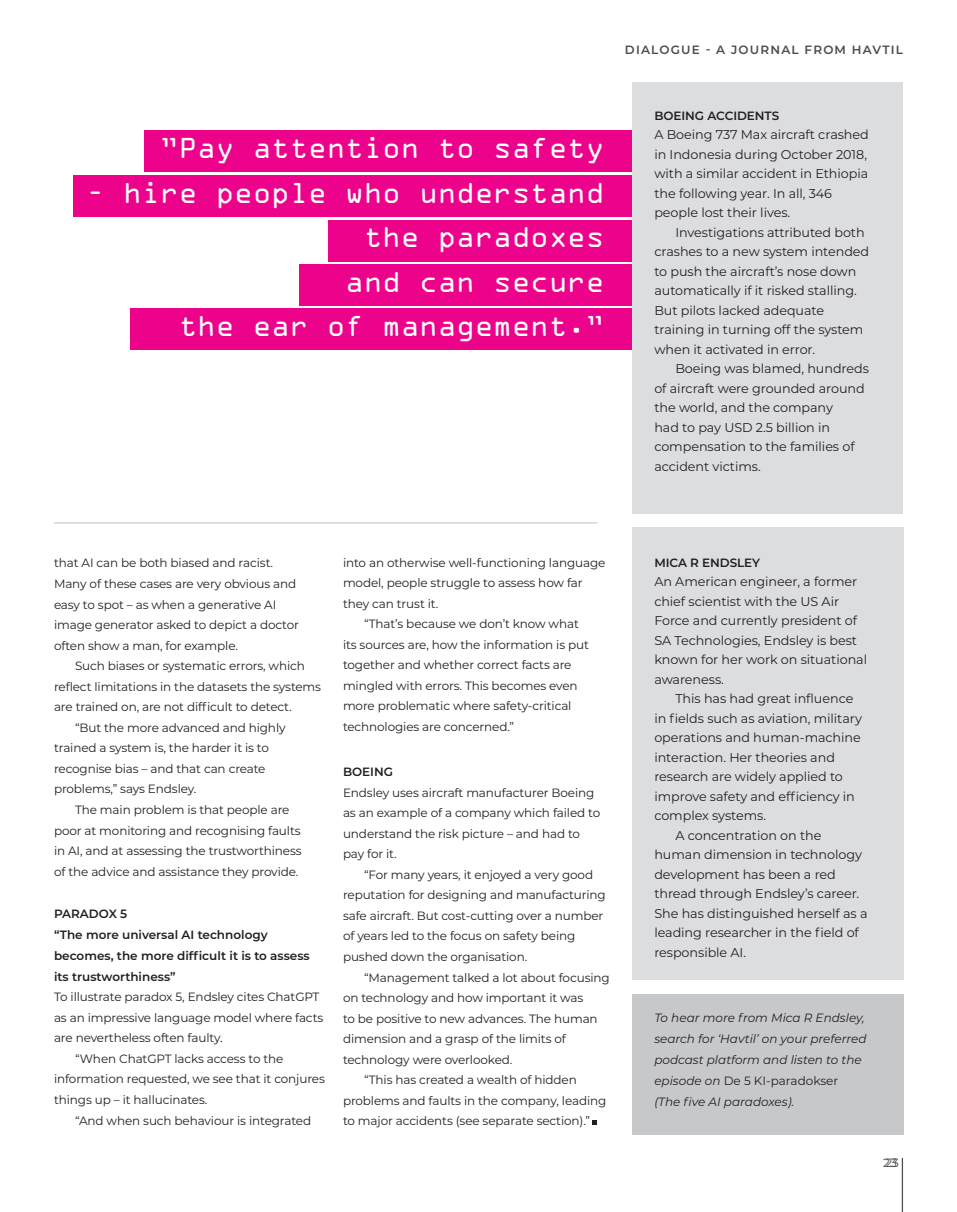
<style>
.page{position:relative;width:957px;height:1212px;background:#fff}
.page>*{position:absolute;margin:0;border:0;box-sizing:border-box;transform-origin:0 0}
.t1{font:30.6px/44.5px "OCRA Extended";color:#fff;text-align:right}
.brødtekst{font:12.75px/19.5px "Montserrat";letter-spacing:-.005em;color:#231f20}
.brødtekst-2{font:12px/20.5px "Montserrat";letter-spacing:-.01em;color:#231f20}
.brødtekst-3{font:italic 12px/21px "Montserrat";color:#231f20}
.spørsmål{font:600 12px/21px "Montserrat";color:#231f20}
.t2{font:600 12px "Montserrat";letter-spacing:.1em;color:#4b4c4d}
.brødtekst-4{font:600 12px "Montserrat";letter-spacing:-.005em;color:#231f20}
.deloverskrift{font:600 12px "Montserrat";color:#231f20}
.t3{font:12px "Montserrat";color:#4b4c4d}
.s1{font-style:normal}
</style>
<div class="page">
<div style="left:144px;top:130px;width:527px;height:41px;background:#ed028c"></div>
<div style="left:73px;top:175px;width:598px;height:42px;background:#ed028c"></div>
<div style="left:328px;top:220px;width:343px;height:41px;background:#ed028c"></div>
<div style="left:300px;top:264px;width:371px;height:42px;background:#ed028c"></div>
<div style="left:130px;top:309px;width:541px;height:41px;background:#ed028c"></div>
<hr style="left:54px;top:522px;width:543px;height:1px;background:#c0c1c4">
<hr style="left:902px;top:1158px;width:1px;height:54px;background:#4b4c4d">
<svg style="left:592px;top:1120px;width:5px;height:4px"></svg>
<div style="left:632px;top:527px;width:271px;height:453px;background:#dcdddf"></div>
<div style="left:632px;top:83px;width:270px;height:431px;background:#dcdddf"></div>
<div style="left:632px;top:994px;width:271px;height:140px;background:#c7c8ca"></div>
<h1 class="t1" style="left:160px;top:125px;width:445px">”Pay attention to safety</h1>
<h1 class="t1" style="left:86px;top:170px;width:519px">– hire people who understand the paradoxes<br>and can secure<br>the ear of management.”</h1>
<p class="t2" style="left:625px;top:41px;width:279px">DIALOGUE - A JOURNAL FROM HAVTIL</p>
<p class="brødtekst-4" style="left:654px;top:107px;width:126px">BOEING ACCIDENTS</p>
<p class="brødtekst" style="left:654px;top:125px;width:216px">A Boeing 737 Max aircraft crashed in Indonesia during October 2018, with a similar accident in Ethiopia the following year. In all, 346 people lost their lives.</p>
<p class="brødtekst" style="left:654px;top:222px;width:216px;text-indent:21px">Investigations attributed both crashes to a new system intended to push the aircraft’s nose down automatically if it risked stalling.<br>But pilots lacked adequate training in turning off the system when it activated in error.</p>
<p class="brødtekst" style="left:654px;top:359px;width:216px;text-indent:21px">Boeing was blamed, hundreds of aircraft were grounded around the world, and the company<br>had to pay USD 2.5 billion in compensation to the families of accident victims.</p>
<p class="brødtekst-2" style="left:54px;top:552px;width:220px">that AI can be both biased and racist.</p>
<p class="brødtekst-2" style="left:54px;top:573px;width:246px">Many of these cases are very obvious and easy to spot – as when a generative AI image generator asked to depict a doctor often show a man, for example.</p>
<p class="brødtekst-2" style="left:54px;top:655px;width:269px;text-indent:21px">Such biases or systematic errors, which reflect limitations in the datasets the systems are trained on, are not difficult to detect.</p>
<p class="brødtekst-2" style="left:54px;top:717px;width:233px;text-indent:21px">“But the more advanced and highly trained a system is, the harder it is to recognise bias – and that can create problems,” says Endsley.</p>
<p class="brødtekst-2" style="left:54px;top:799px;width:249px;text-indent:21px">The main problem is that people are poor at monitoring and recognising faults in AI, and at assessing the trustworthiness of the advice and assistance they provide.</p>
<p class="deloverskrift" style="left:54px;top:905px;width:75px">PARADOX 5</p>
<p class="spørsmål" style="left:54px;top:923px;width:257px">“The more universal AI technology becomes, the more difficult it is to assess its trustworthiness”</p>
<p class="brødtekst-2" style="left:54px;top:986px;width:271px">To illustrate paradox 5, Endsley cites ChatGPT as an impressive language model where facts are nevertheless often faulty.</p>
<p class="brødtekst-2" style="left:54px;top:1048px;width:272px;text-indent:21px">“When ChatGPT lacks access to the information requested, we see that it conjures things up – it hallucinates.</p>
<p class="brødtekst-2" style="left:75px;top:1109px;width:238px">“And when such behaviour is integrated</p>
<p class="brødtekst-2" style="left:343px;top:552px;width:264px">into an otherwise well-functioning language model, people struggle to assess how far they can trust it.</p>
<p class="brødtekst-2" style="left:343px;top:613px;width:247px;text-indent:21px">“That’s because we don’t know what its sources are, how the information is put together and whether correct facts are mingled with errors. This becomes even more problematic where safety-critical technologies are concerned.”</p>
<p class="deloverskrift" style="left:343px;top:763px;width:52px">BOEING</p>
<p class="brødtekst-2" style="left:343px;top:781px;width:259px">Endsley uses aircraft manufacturer Boeing as an example of a company which failed to understand the risk picture – and had to</p>
<p class="brødtekst-2" style="left:343px;top:843px;width:55px">pay for it.</p>
<p class="brødtekst-2" style="left:343px;top:864px;width:264px;text-indent:21px">“For many years, it enjoyed a very good reputation for designing and manufacturing safe aircraft. But cost-cutting over a number of years led to the focus on safety being pushed down the organisation.</p>
<p class="brødtekst-2" style="left:343px;top:966px;width:268px;text-indent:21px">“Management talked a lot about focusing on technology and how important it was<br>to be positive to new advances. The human dimension and a grasp of the limits of technology were overlooked.</p>
<p class="brødtekst-2" style="left:343px;top:1069px;width:265px;text-indent:21px">“This has created a wealth of hidden problems and faults in the company, leading to major accidents (see separate section).”</p>
<p class="brødtekst-4" style="left:654px;top:554px;width:107px">MICA R ENDSLEY</p>
<p class="brødtekst" style="left:654px;top:571px;width:214px">An American engineer, a former chief scientist with the US Air<br>Force and currently president of<br>SA Technologies, Endsley is best known for her work on situational awareness.</p>
<p class="brødtekst" style="left:654px;top:688px;width:209px;text-indent:21px">This has had great influence in fields such as aviation, military operations and human-machine interaction. Her theories and research are widely applied to improve safety and efficiency in complex systems.</p>
<p class="brødtekst" style="left:654px;top:825px;width:215px;text-indent:21px">A concentration on the human dimension in technology development has been a red thread through Endsley’s career.<br>She has distinguished herself as a leading researcher in the field of responsible AI.</p>
<p class="brødtekst-3" style="left:654px;top:1007px;width:214px">To hear more from Mica R Endsley, search for ‘Havtil’ on your preferred podcast platform and listen to the episode on <span class="s1">De 5 KI-paradokser</span></p>
<p class="brødtekst-3" style="left:654px;top:1091px;width:141px">(The five AI paradoxes).</p>
<p class="t3" style="left:883px;top:1154px;width:15px">23</p>
<p class="t3" style="left:885px;top:1154px;width:15px">23</p>
</div>
